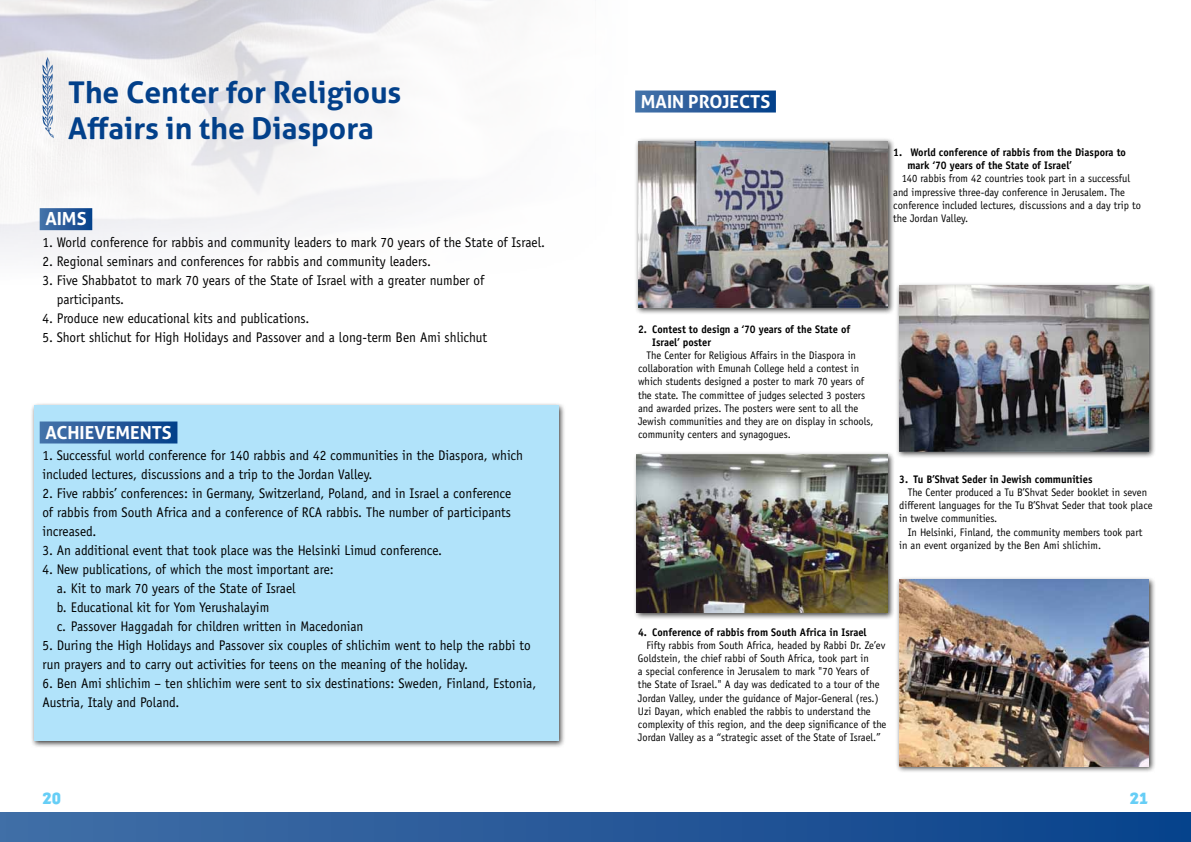
<style>
.page{position:relative;width:1191px;height:842px;background:#fff}
.page>*{position:absolute;margin:0;border:0;box-sizing:border-box;transform-origin:0 0}
.t1{font:700 30px/36px "Aller";color:#02408a}
.t2{font:700 18px "Aller";color:#fff}
.t3{font:700 18px "Fb Expresivi";color:#66cef6}
.t4{font:14px/19px "Officina Sans";color:#000;scale:.95 1}
.t5{font:11px/13.2px "Officina Sans";color:#000;scale:.95 1}
.t6{font:700 11px "Officina Sans";color:#000;scale:.95 1}
</style>
<div class="page">
<div style="left:0;top:812px;width:595px;height:30px;background:#34639f"></div>
<div style="left:31px;top:402px;width:535px;height:346px;background:#000;opacity:.75"></div>
<div style="left:34px;top:405px;width:524px;height:336px;background:#b1e3fa"></div>
<div style="left:40px;top:208px;width:52px;height:22px;background:linear-gradient(to right,#4773a9,#09428b)"></div>
<svg style="left:42px;top:57px;width:12px;height:81px"></svg>
<div style="left:40px;top:421px;width:137px;height:22px;background:linear-gradient(to right,#4773a9,#07408a)"></div>
<div style="left:595px;top:812px;width:596px;height:30px;background:linear-gradient(to right,#295898,#07438c)"></div>
<div style="left:635px;top:91px;width:141px;height:22px;background:linear-gradient(to right,#4773a9,#06408a)"></div>
<div style="left:634px;top:138px;width:260px;height:177px;background:#000;opacity:.75"></div>
<img style="left:638px;top:141px;width:249px;height:166px">
<div style="left:895px;top:282px;width:260px;height:177px;background:#000;opacity:.75"></div>
<img style="left:899px;top:286px;width:249px;height:165px">
<div style="left:633px;top:451px;width:261px;height:169px;background:#000;opacity:.75"></div>
<img style="left:637px;top:455px;width:250px;height:157px">
<div style="left:895px;top:576px;width:260px;height:197px;background:#000;opacity:.75"></div>
<img style="left:899px;top:580px;width:249px;height:186px">
<h1 class="t1" style="left:68px;top:74px;width:335px">The Center for Religious<br>Affairs in the Diaspora</h1>
<p class="t2" style="left:45px;top:208px;width:43px">AIMS</p>
<p class="t4" style="left:43px;top:233px;width:530px">1. World conference for rabbis and community leaders to mark 70 years of the State of Israel.</p>
<p class="t4" style="left:43px;top:252px;width:410px">2. Regional seminars and conferences for rabbis and community leaders.</p>
<p class="t4" style="left:57px;top:271px;width:451px;text-indent:-14px">3. Five Shabbatot to mark 70 years of the State of Israel with a greater number of participants.</p>
<p class="t4" style="left:43px;top:309px;width:282px">4. Produce new educational kits and publications.</p>
<p class="t4" style="left:43px;top:328px;width:470px">5. Short shlichut for High Holidays and Passover and a long-term Ben Ami shlichut</p>
<p class="t2" style="left:45px;top:421px;width:128px">ACHIEVEMENTS</p>
<p class="t4" style="left:43px;top:446px;width:507px">1. Successful world conference for 140 rabbis and 42 communities in the Diaspora, which included lectures, discussions and a trip to the Jordan Valley.</p>
<p class="t4" style="left:43px;top:484px;width:495px;text-align:justify">2. Five rabbis’ conferences in: Germany, Switzerland, Poland, and in Israel a conference of rabbis from South Africa and a conference of RCA rabbis. The number of participants increased.</p>
<p class="t4" style="left:43px;top:541px;width:422px">3. An additional event that took place was the Helsinki Limud conference.</p>
<p class="t4" style="left:57px;top:560px;width:324px;text-indent:-14px">4. New publications, of which the most important are:<br>.a Kit to mark 70 years of the State of Israel<br>.b Educational kit for Yom Yerushalayim<br>.c Passover Haggadah for children written in Macedonian</p>
<p class="t4" style="left:43px;top:636px;width:515px">5. During the High Holidays and Passover six couples of shlichim went to help the rabbi to run prayers and to carry out activities for teens on the meaning of the holiday.</p>
<p class="t4" style="left:43px;top:674px;width:521px">6. Ben Ami shlichim – ten shlichim were sent to six destinations: Sweden, Finland, Estonia,<br>Austria, Italy and Poland.</p>
<p class="t3" style="left:43px;top:790px;width:20px">20</p>
<p class="t2" style="left:641px;top:90px;width:131px">MAIN PROJECTS</p>
<p class="t6" style="left:893px;top:145px;width:11px">1.</p>
<p class="t6" style="left:910px;top:145px;width:228px">World conference of rabbis from the Diaspora to</p>
<p class="t6" style="left:907px;top:159px;width:174px">mark ‘70 years of the State of Israel‘</p>
<p class="t5" style="left:893px;top:172px;width:262px;text-indent:9px">140 rabbis from 42 countries took part in a successful and impressive three-day conference in Jerusalem. The conference included lectures, discussions and a day trip to the Jordan Valley.</p>
<p class="t6" style="left:652px;top:322px;width:210px">Contest to design a ‘70 years of the State of</p>
<p class="t6" style="left:638px;top:322px;width:11px">2.</p>
<p class="t6" style="left:652px;top:335px;width:63px">Israel’ poster</p>
<p class="t5" style="left:638px;top:349px;width:249px;text-indent:9px">The Center for Religious Affairs in the Diaspora in collaboration with Emunah College held a contest in which students designed a poster to mark 70 years of the state. The committee of judges selected 3 posters and awarded prizes. The posters were sent to all the Jewish communities and they are on display in schools, community centers and synagogues.</p>
<p class="t6" style="left:913px;top:472px;width:190px">Tu ’B Shvat Seder in Jewish communities</p>
<p class="t6" style="left:899px;top:472px;width:11px">3.</p>
<p class="t5" style="left:899px;top:486px;width:268px;text-indent:9px">The Center produced a Tu ’B Shvat Seder booklet in seven different languages for the Tu ’B Shvat Seder that took place in twelve communities.</p>
<p class="t5" style="left:899px;top:525px;width:257px;text-indent:9px">In Helsinki, Finland, the community members took part in an event organized by the Ben Ami shlichim.</p>
<p class="t6" style="left:652px;top:625px;width:227px">Conference of rabbis from South Africa in Israel</p>
<p class="t6" style="left:638px;top:625px;width:11px">4.</p>
<p class="t5" style="left:638px;top:638px;width:263px;text-indent:9px">Fifty rabbis from South Africa, headed by Rabbi Dr. Ze’ev Goldstein, the chief rabbi of South Africa, took part in<br>a special conference in Jerusalem to mark "70 Years of<br>the State of Israel." A day was dedicated to a tour of the Jordan Valley, under the guidance of Major-General (res (.<br>Uzi Dayan, which enabled the rabbis to understand the complexity of this region, and the deep significance of the Jordan Valley as a “strategic asset of the State of Israel “.</p>
<p class="t3" style="left:1129px;top:790px;width:20px">21</p>
</div>
